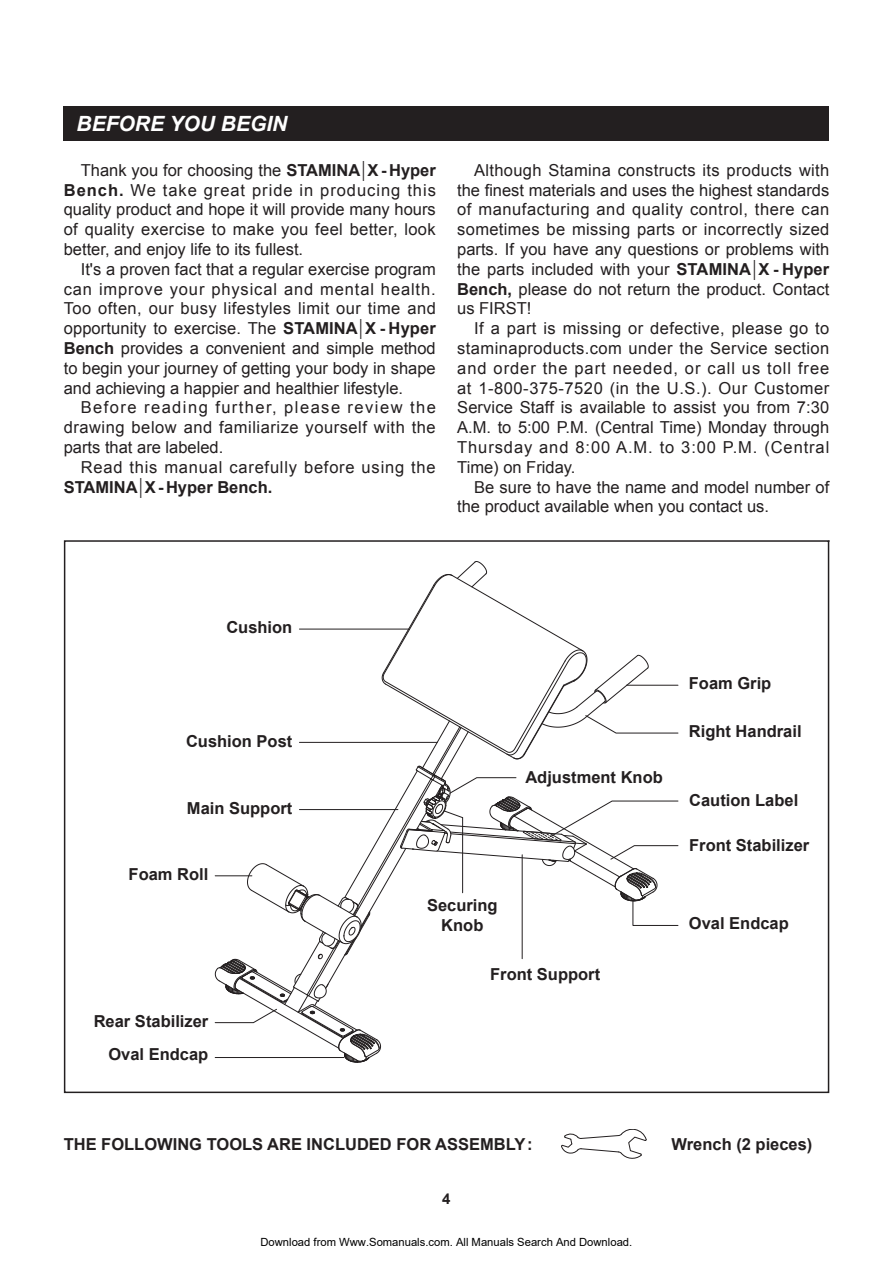
<style>
.page{position:relative;width:893px;height:1263px;background:#fff}
.page>*{position:absolute;margin:0;border:0;box-sizing:border-box;transform-origin:0 0}
.t1{font:italic 700 21px "Arial";color:#fff}
.t2{font:16.5px/19.8px "Arial";color:#231f20;text-align:justify}
.t3{font:700 16.5px/19.8px "Arial";color:#231f20;text-align:center}
.t4{font:16.5px "Arial";letter-spacing:.05em;color:#231f20}
.t5{font:700 15px "Arial";color:#231f20}
.t6{font:11.25px "Arial";color:#000}
.s1{font-weight:700}
</style>
<div class="page">
<svg style="left:215px;top:561px;width:463px;height:502px"></svg>
<div style="left:64px;top:106px;width:765px;height:34px;background:#231f20"></div>
<svg style="left:561px;top:1129px;width:85px;height:29px"></svg>
<p class="t1" style="left:77px;top:109px;width:212px">BEFORE YOU BEGIN</p>
<p class="t2" style="left:64px;top:160px;width:374px;text-indent:17px">Thank you for choosing the <span class="s1">STAMINA│X- Hyper Bench.</span> We take great pride in producing this quality product and hope it will provide many hours of quality exercise to make you feel better, look better, and enjoy life to its fullest.</p>
<p class="t2" style="left:64px;top:259px;width:374px;text-indent:17px">It's a proven fact that a regular exercise program can improve your physical and mental health.<br>Too often, our busy lifestyles limit our time and opportunity to exercise. The <span class="s1">STAMINA│X - Hyper Bench</span> provides a convenient and simple method to begin your journey of getting your body in shape and achieving a happier and healthier lifestyle.</p>
<p class="t2" style="left:64px;top:398px;width:374px;text-indent:17px">Before reading further, please review the drawing below and familiarize yourself with the parts that are labeled.</p>
<p class="t4" style="left:81px;top:456px;width:356px">Read this manual carefully before using the</p>
<p class="t3" style="left:64px;top:477px;width:210px">STAMINA│X-Hyper Bench.</p>
<p class="t2" style="left:457px;top:160px;width:374px;text-indent:17px">Although Stamina constructs its products with the finest materials and uses the highest standards of manufacturing and quality control, there can sometimes be missing parts or incorrectly sized parts. If you have any questions or problems with the parts included with your <span class="s1">STAMINA│X - Hyper Bench,</span> please do not return the product. Contact us FIRST!</p>
<p class="t2" style="left:457px;top:319px;width:374px;text-indent:17px">If a part is missing or defective, please go to staminaproducts.com under the Service section and order the part needed, or call us toll free at 1-800-375-7520 (in the U.S.). Our Customer Service Staff is available to assist you from 7:30<br>A.M. to 5:00 P.M. (Central Time) Monday through Thursday and 8:00 A.M. to 3:00 P.M. (Central Time) on Friday.</p>
<p class="t2" style="left:457px;top:477px;width:374px;text-indent:17px">Be sure to have the name and model number of the product available when you contact us.</p>
<p class="t3" style="left:226px;top:617px;width:68px">Cushion</p>
<p class="t3" style="left:186px;top:732px;width:108px">Cushion Post</p>
<p class="t3" style="left:187px;top:798px;width:107px">Main Support</p>
<p class="t3" style="left:129px;top:865px;width:81px">Foam Roll</p>
<p class="t3" style="left:525px;top:767px;width:139px">Adjustment Knob</p>
<p class="t3" style="left:689px;top:674px;width:84px">Foam Grip</p>
<p class="t3" style="left:689px;top:722px;width:114px">Right Handrail</p>
<p class="t3" style="left:689px;top:791px;width:111px">Caution Label</p>
<p class="t3" style="left:689px;top:835px;width:122px">Front Stabilizer</p>
<p class="t3" style="left:94px;top:1012px;width:116px">Rear Stabilizer</p>
<p class="t3" style="left:108px;top:1045px;width:101px">Oval Endcap</p>
<p class="t3" style="left:427px;top:896px;width:72px">Securing<br>Knob</p>
<p class="t3" style="left:490px;top:965px;width:111px">Front Support</p>
<p class="t3" style="left:689px;top:914px;width:101px">Oval Endcap</p>
<p class="t3" style="left:64px;top:1134px;width:470px">THE FOLLOWING TOOLS ARE INCLUDED FOR ASSEMBLY:</p>
<p class="t3" style="left:671px;top:1134px;width:142px">Wrench (2 pieces)</p>
<p class="t5" style="left:442px;top:1188px;width:10px">4</p>
<p class="t6" style="left:260px;top:1235px;width:373px">Download from Www.Somanuals.com. All Manuals Search And Download.</p>
</div>
